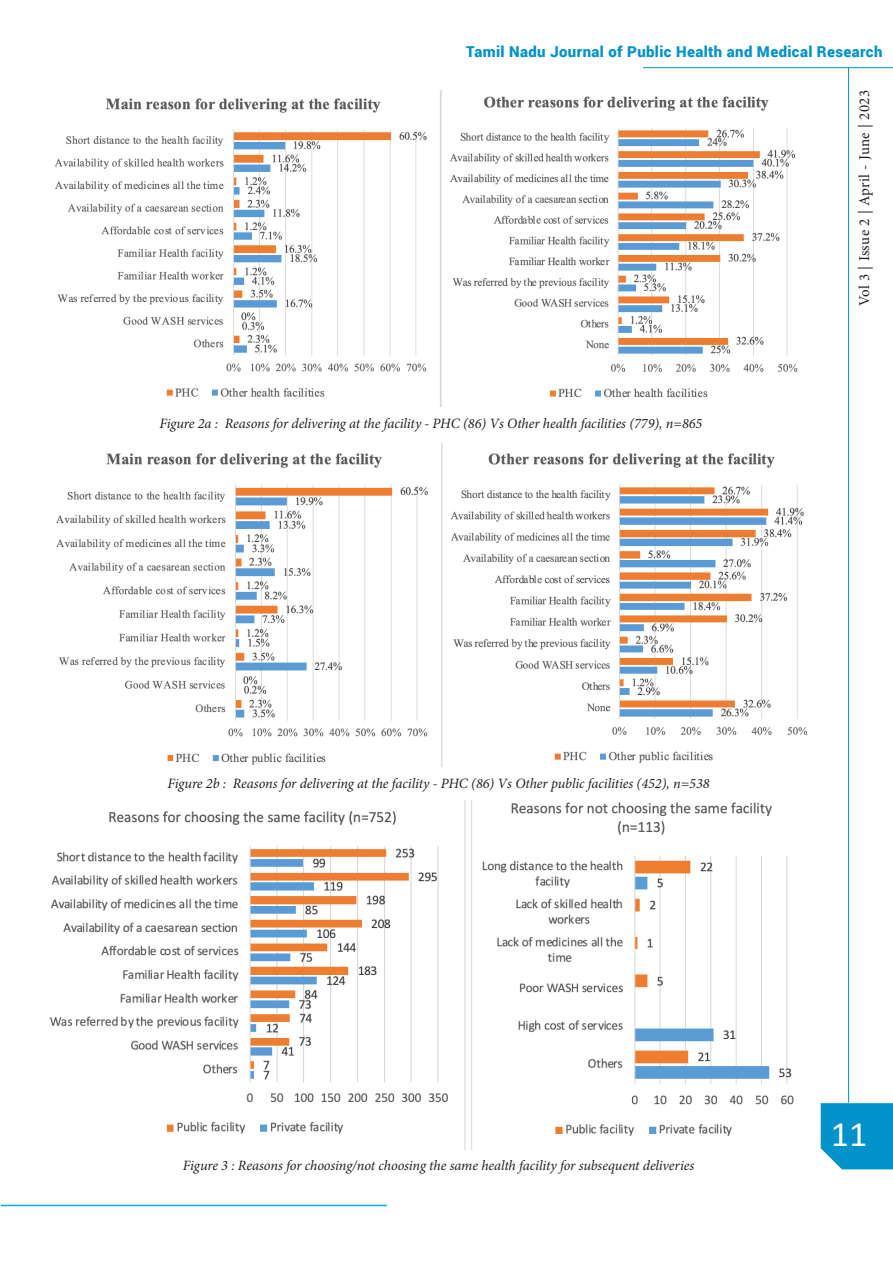
<style>
.page{position:relative;width:893px;height:1263px;background:#fff}
.page>*{position:absolute;margin:0;border:0;box-sizing:border-box;transform-origin:0 0}
.t1{font:36px "Calibri";color:#fff}
.t2{font:900 15px "Roboto";letter-spacing:.025em;color:#0092c8}
.t3{font:15px "Minion Pro";letter-spacing:.02em;color:#231f20}
.Paragraph_Style_3{font:italic 14.25px "Minion Pro";letter-spacing:-.005em;color:#231f20}
</style>
<div class="page">
<hr style="left:848px;top:68px;width:1px;height:1035px;background:#0092c8">
<hr style="left:643px;top:67px;width:250px;height:1px;background:#0092c8">
<div style="left:821px;top:1103px;width:72px;height:66px;background:#0092c8"></div>
<hr style="left:1px;top:1205px;width:386px;height:1px;background:#00aeef">
<img style="left:54px;top:90px;width:744px;height:316px">
<img style="left:56px;top:443px;width:752px;height:323px">
<img style="left:50px;top:800px;width:744px;height:349px">
<p class="t2" style="left:466px;top:41px;width:418px">Tamil Nadu Journal of Public Health and Medical Research</p>
<p class="Paragraph_Style_3" style="left:159px;top:413px;width:544px">Figure 2a : Reasons for delivering at the facility - PHC (86) Vs Other health facilities (779), n=865</p>
<p class="t3" style="left:854px;top:306px;width:218px;rotate:-90deg">Vol 3 | Issue 2 | April - June | 2023</p>
<p class="Paragraph_Style_3" style="left:167px;top:773px;width:544px">Figure 2b : Reasons for delivering at the facility - PHC (86) Vs Other public facilities (452), n=538</p>
<p class="Paragraph_Style_3" style="left:183px;top:1156px;width:513px">Figure 3 : Reasons for choosing/not choosing the same health facility for subsequent deliveries</p>
<h1 class="t1" style="left:831px;top:1108px;width:38px">11</h1>
</div>
